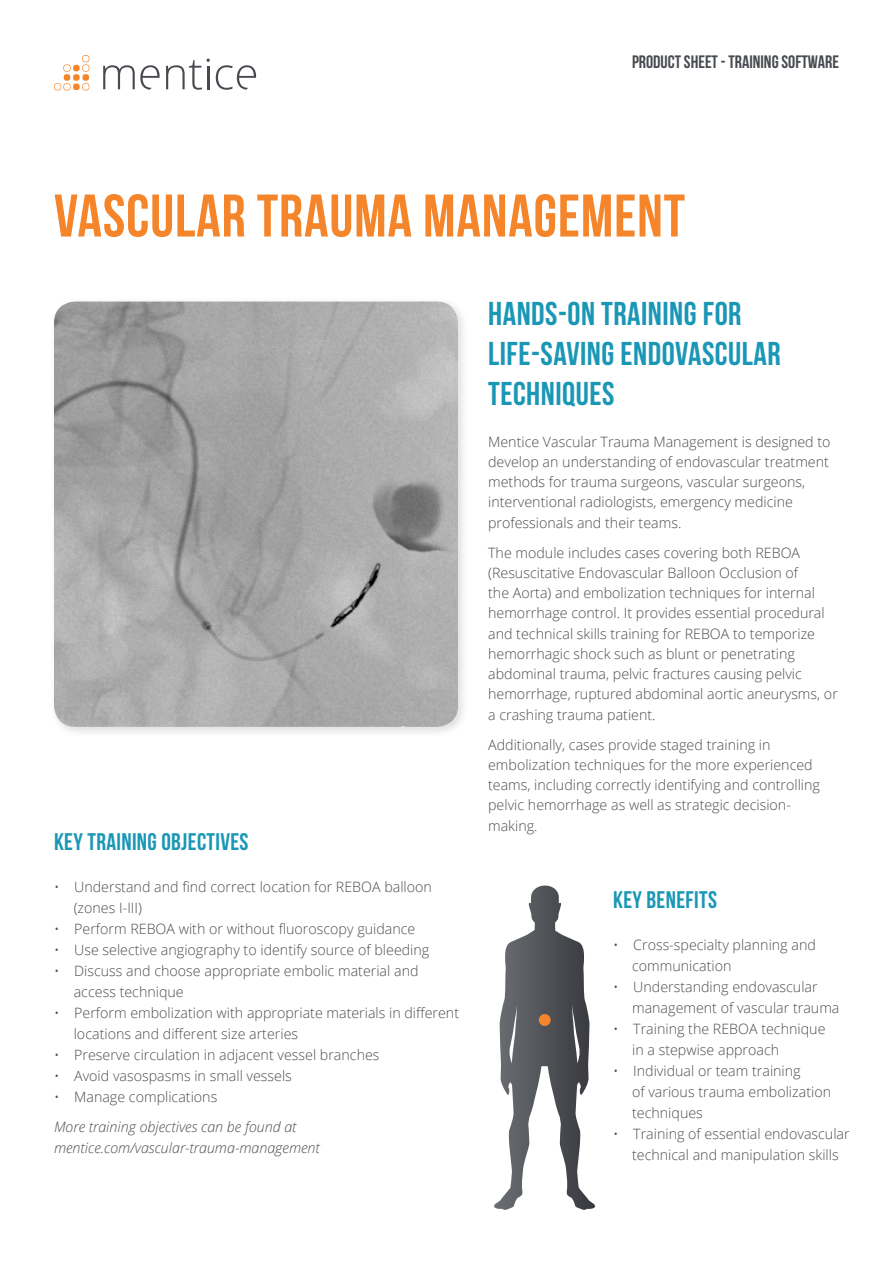
<style>
.page{position:relative;width:893px;height:1263px;background:#fff}
.page>*{position:absolute;margin:0;border:0;box-sizing:border-box;transform-origin:0 0}
.t1{font:700 60px "Bebas Neue";letter-spacing:.015em;color:#f5852a}
.t2{font:700 33px "Bebas Neue";letter-spacing:.015em;color:#1b97b6}
.t3{font:700 24px "Bebas Neue";letter-spacing:.015em;color:#1b97b6}
.t4{font:700 18px "Bebas Neue";color:#474a4f}
.t5{font:300 14.25px/20.2px "Open Sans";color:#4b4c4d}
.t6{font:italic 300 14.25px "Open Sans";color:#4b4c4d}
</style>
<div class="page">
<svg style="left:216px;top:65px;width:40px;height:25px"></svg>
<svg style="left:166px;top:59px;width:44px;height:31px"></svg>
<svg style="left:103px;top:65px;width:57px;height:25px"></svg>
<svg style="left:82px;top:55px;width:7px;height:17px"></svg>
<div style="left:83px;top:74px;width:6px;height:7px;background:#f5852a;border-radius:3px"></div>
<svg style="left:82px;top:83px;width:7px;height:7px"></svg>
<div style="left:73px;top:84px;width:7px;height:6px;background:#f5852a;border-radius:3px"></div>
<div style="left:73px;top:74px;width:7px;height:7px;background:#f5852a;border-radius:3px"></div>
<div style="left:64px;top:74px;width:6px;height:7px;background:#f5852a;border-radius:3px"></div>
<div style="left:73px;top:65px;width:7px;height:6px;background:#f5852a;border-radius:3px"></div>
<svg style="left:63px;top:64px;width:8px;height:8px"></svg>
<svg style="left:54px;top:83px;width:17px;height:7px"></svg>
<div style="left:49px;top:296px;width:420px;height:442px;background:#231f20;opacity:.15"></div>
<img style="left:54px;top:302px;width:404px;height:425px">
<svg style="left:494px;top:885px;width:101px;height:325px"></svg>
<div style="left:539px;top:1014px;width:12px;height:12px;background:#f5852a;border-radius:50%"></div>
<p class="t4" style="left:632px;top:51px;width:208px">PRODUCT SHEET - TRAINING SOFTWARE</p>
<p class="t1" style="left:54px;top:183px;width:633px">VASCULAR TRAUMA MANAGEMENT</p>
<p class="t3" style="left:54px;top:828px;width:196px">KEY TRAINING OBJECTIVES</p>
<p class="t5" style="left:54px;top:876px;width:379px">• Understand and find correct location for REBOA balloon</p>
<p class="t5" style="left:74px;top:897px;width:70px">(zones I-III)</p>
<p class="t5" style="left:54px;top:918px;width:363px">• Perform REBOA with or without fluoroscopy guidance</p>
<p class="t5" style="left:54px;top:939px;width:377px">• Use selective angiography to identify source of bleeding</p>
<p class="t5" style="left:54px;top:960px;width:366px">• Discuss and choose appropriate embolic material and</p>
<p class="t5" style="left:74px;top:981px;width:112px">access technique</p>
<p class="t5" style="left:54px;top:1002px;width:407px">• Perform embolization with appropriate materials in different</p>
<p class="t5" style="left:74px;top:1023px;width:226px">locations and different size arteries</p>
<p class="t5" style="left:54px;top:1044px;width:327px">• Preserve circulation in adjacent vessel branches</p>
<p class="t5" style="left:54px;top:1065px;width:239px">• Avoid vasospasms in small vessels</p>
<p class="t5" style="left:54px;top:1086px;width:165px">• Manage complications</p>
<p class="t6" style="left:54px;top:1117px;width:244px">More training objectives can be found at</p>
<p class="t6" style="left:54px;top:1138px;width:267px">mentice.com/vascular-trauma-management</p>
<p class="t2" style="left:488px;top:296px;width:255px">HANDS-ON TRAINING FOR</p>
<p class="t2" style="left:488px;top:336px;width:294px">LIFE-SAVING ENDOVASCULAR</p>
<p class="t2" style="left:488px;top:375px;width:128px">TECHNIQUES</p>
<p class="t5" style="left:488px;top:431px;width:344px">Mentice Vascular Trauma Management is designed to develop an understanding of endovascular treatment methods for trauma surgeons, vascular surgeons, interventional radiologists, emergency medicine professionals and their teams.</p>
<p class="t5" style="left:488px;top:542px;width:351px">The module includes cases covering both REBOA (Resuscitative Endovascular Balloon Occlusion of<br>the Aorta) and embolization techniques for internal hemorrhage control. It provides essential procedural and technical skills training for REBOA to temporize hemorrhagic shock such as blunt or penetrating abdominal trauma, pelvic fractures causing pelvic hemorrhage, ruptured abdominal aortic aneurysms, or a crashing trauma patient.</p>
<p class="t5" style="left:488px;top:734px;width:333px">Additionally, cases provide staged training in embolization techniques for the more experienced teams, including correctly identifying and controlling pelvic hemorrhage as well as strategic decision&shy;making.</p>
<p class="t3" style="left:613px;top:886px;width:105px">KEY BENEFITS</p>
<p class="t5" style="left:613px;top:934px;width:204px">• Cross-specialty planning and</p>
<p class="t5" style="left:632px;top:955px;width:101px">communication</p>
<p class="t5" style="left:613px;top:976px;width:206px">• Understanding endovascular</p>
<p class="t5" style="left:632px;top:997px;width:209px">management of vascular trauma</p>
<p class="t5" style="left:613px;top:1018px;width:214px">• Training the REBOA technique</p>
<p class="t5" style="left:632px;top:1039px;width:149px">in a stepwise approach</p>
<p class="t5" style="left:613px;top:1060px;width:189px">• Individual or team training</p>
<p class="t5" style="left:632px;top:1081px;width:200px">of various trauma embolization</p>
<p class="t5" style="left:632px;top:1102px;width:72px">techniques</p>
<p class="t5" style="left:613px;top:1123px;width:238px">• Training of essential endovascular</p>
<p class="t5" style="left:632px;top:1144px;width:208px">technical and manipulation skills</p>
</div>
